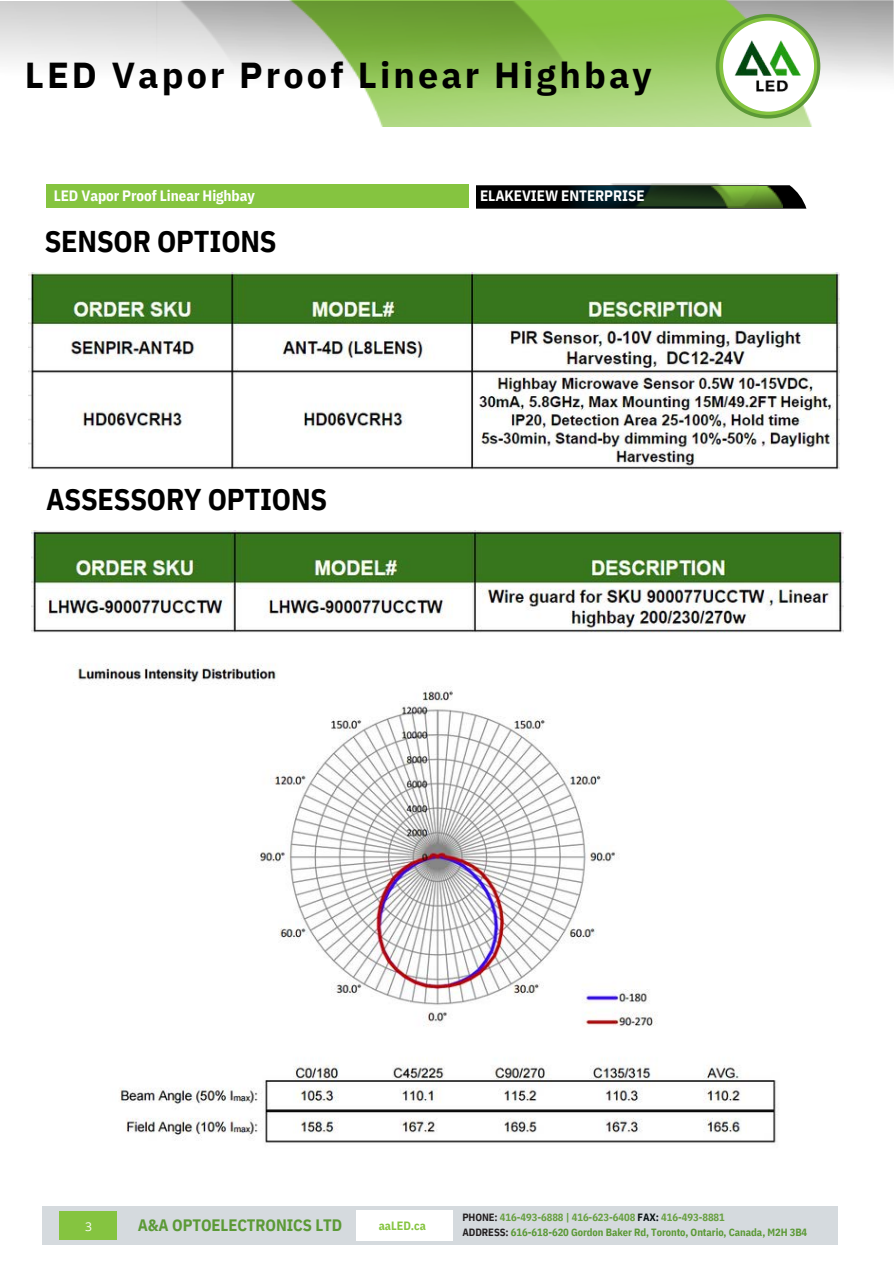
<style>
.page{position:relative;width:894px;height:1264px;background:#fff}
.page>*{position:absolute;margin:0;border:0;box-sizing:border-box;transform-origin:0 0}
.t1{font:700 36px "IBM Plex Sans";letter-spacing:.085em;color:#000}
.t2{font:700 30px "IBM Plex Sans Cond";letter-spacing:-.005em;color:#000}
.t3{font:700 16.5px "IBM Plex Sans Cond";letter-spacing:-.005em;color:#5b9936}
.t4{font:700 15px "IBM Plex Sans Cond";letter-spacing:-.005em;color:#fff}
.t5{font:12.15px "Open Sans";color:#fff}
.t6{font:700 12px "IBM Plex Sans Cond";letter-spacing:-.005em;color:#85c440}
.t7{font:700 10.5px "IBM Plex Sans Cond";letter-spacing:-.005em;color:#5b9936}
.t8{font:700 10.5px "IBM Plex Sans Cond";letter-spacing:-.005em;color:#679f40}
.s1{color:#231f20}
.s2{color:#071111}
</style>
<div class="page">
<img style="left:289px;top:0;width:407px;height:126px">
<img style="left:0;top:1px;width:582px;height:95px">
<img style="left:696px;top:0;width:144px;height:127px">
<img style="left:29px;top:272px;width:810px;height:197px">
<img style="left:32px;top:530px;width:811px;height:102px">
<img style="left:73px;top:663px;width:704px;height:480px">
<div style="left:46px;top:184px;width:422px;height:24px;background:#85c440"></div>
<svg style="left:476px;top:185px;width:330px;height:24px"></svg>
<img style="left:711px;top:186px;width:71px;height:22px">
<img style="left:638px;top:183px;width:120px;height:24px">
<img style="left:610px;top:183px;width:123px;height:19px">
<img style="left:480px;top:186px;width:158px;height:22px">
<div style="left:42px;top:1205px;width:795px;height:39px;background:#d5dade"></div>
<div style="left:59px;top:1211px;width:58px;height:28px;background:#85c440"></div>
<div style="left:356px;top:1209px;width:96px;height:31px;background:#fff"></div>
<p class="t1" style="left:25px;top:51px;width:628px">LED Vapor Proof Linear Highbay</p>
<p class="t4" style="left:54px;top:186px;width:203px">LED Vapor Proof Linear Highbay</p>
<p class="t4" style="left:480px;top:186px;width:166px">ELAKEVIEW ENTERPRISE</p>
<p class="t2" style="left:45px;top:221px;width:233px">SENSOR OPTIONS</p>
<p class="t2" style="left:46px;top:479px;width:282px">ASSESSORY OPTIONS</p>
<p class="t5" style="left:85px;top:1218px;width:8px">3</p>
<p class="t3" style="left:138px;top:1213px;width:206px">A&amp;A OPTOELECTRONICS LTD</p>
<h5 class="t6" style="left:379px;top:1217px;width:49px">aaLED.ca</h5>
<p class="t8" style="left:462px;top:1209px;width:264px"><span class="s1">PHONE:</span> 416-493-6888 | 416-623-6408 <span class="s2">FAX:</span> 416-493-8881</p>
<h3 class="t7" style="left:462px;top:1225px;width:346px"><span class="s1">ADDRESS:</span> 616-618-620 Gordon Baker Rd, Toronto, Ontario, Canada, M2H 3B4</h3>
</div>
